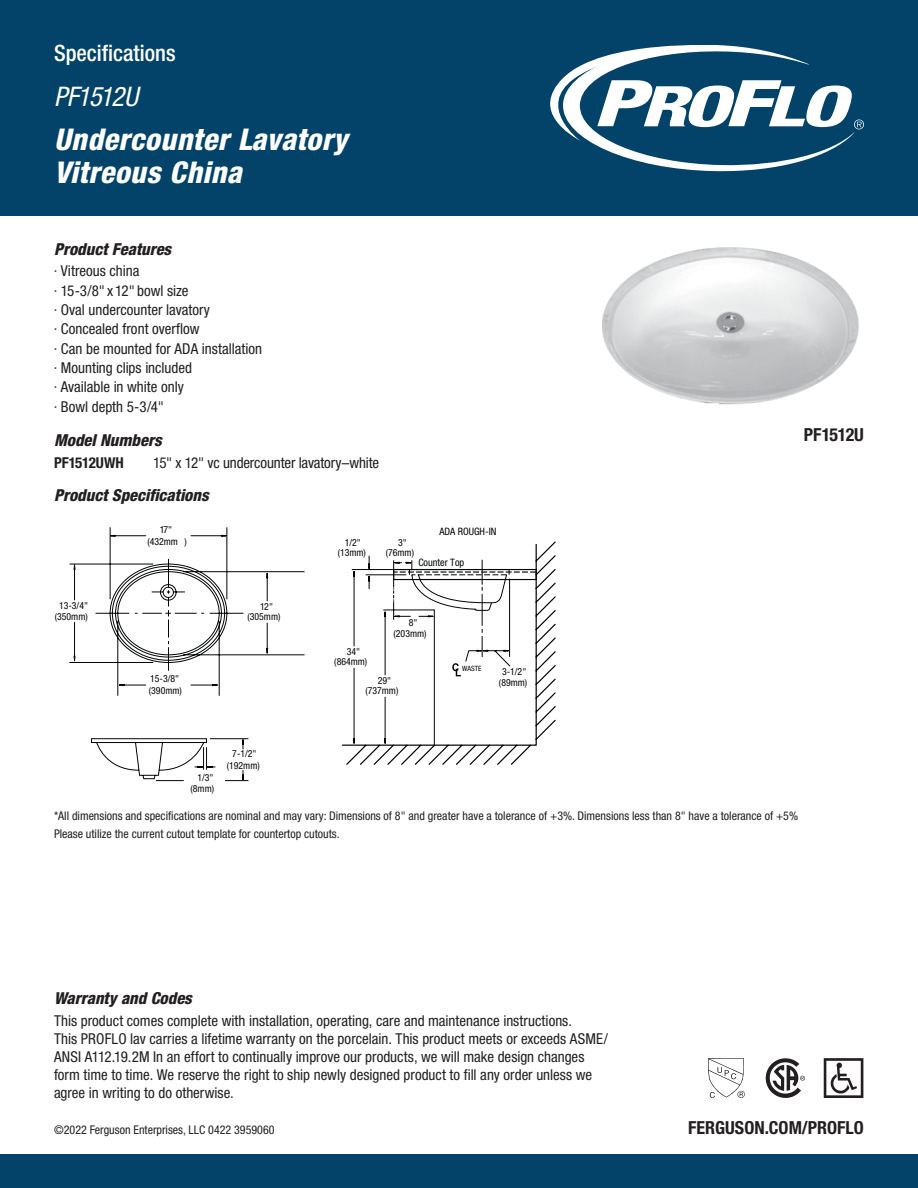
<style>
.page{position:relative;width:918px;height:1188px;background:#fff}
.page>*{position:absolute;margin:0;border:0;box-sizing:border-box;transform-origin:0 0}
.t1{font:italic 800 condensed 30px/33px "Helvetica Neue LT Std";letter-spacing:.015em;color:#fff}
.t2{font:italic condensed 27px "Helvetica Neue LT Std";letter-spacing:-.06em;color:#fff}
.t3{font:500 condensed 22.5px "Helvetica Neue LT Std";color:#fff}
.t4{font:700 condensed 18px "Helvetica Neue LT Std";color:#231f20}
.t5{font:italic 800 condensed 16.5px "Helvetica Neue LT Std";color:#231f20}
.t6{font:condensed 15px/19.4px "Helvetica Neue LT Std";color:#231f20}
.t7{font:700 condensed 15px "Helvetica Neue LT Std";color:#231f20}
.t8{font:condensed 12px/17.9px "Helvetica Neue LT Std";color:#231f20}
.t9{font:condensed 10.2px "Helvetica Neue";color:#030505}
.t10{font:condensed 9.75px/11.7px "Helvetica Neue";color:#030505;text-align:center}
.t11{font:condensed 7.2px "Helvetica Neue";color:#030505}
</style>
<div class="page">
<div style="left:0;top:0;width:918px;height:216px;background:#044369"></div>
<div style="left:0;top:1154px;width:918px;height:34px;background:#044369"></div>
<svg style="left:550px;top:45px;width:314px;height:126px"></svg>
<img style="left:602px;top:247px;width:257px;height:158px">
<svg style="left:766px;top:1058px;width:39px;height:40px"></svg>
<svg style="left:708px;top:1058px;width:37px;height:40px"></svg>
<svg style="left:824px;top:1058px;width:39px;height:40px"></svg>
<svg style="left:69px;top:527px;width:236px;height:169px"></svg>
<svg style="left:91px;top:738px;width:158px;height:44px"></svg>
<svg style="left:341px;top:541px;width:215px;height:224px"></svg>
<h3 class="t3" style="left:54px;top:40px;width:123px">Specifications</h3>
<h2 class="t2" style="left:54px;top:81px;width:86px">PF1512U</h2>
<h1 class="t1" style="left:54px;top:123px;width:295px">Undercounter Lavatory<br>Vitreous China</h1>
<p class="t5" style="left:54px;top:239px;width:119px">Product Features</p>
<p class="t6" style="left:54px;top:261px;width:210px">· Vitreous china<br>· 15-3/8" x 12" bowl size<br>· Oval undercounter lavatory<br>· Concealed front overflow<br>· Can be mounted for ADA installation · Mounting clips included<br>· Available in white only<br>· Bowl depth 5-3/4"</p>
<p class="t5" style="left:54px;top:430px;width:109px">Model Numbers</p>
<p class="t7" style="left:54px;top:453px;width:71px">PF1512UWH</p>
<p class="t6" style="left:153px;top:453px;width:228px">15" x 12" vc undercounter lavatory–white</p>
<p class="t5" style="left:54px;top:485px;width:156px">Product Specifications</p>
<p class="t10" style="left:147px;top:524px;width:41px">17" (432mm )</p>
<p class="t10" style="left:55px;top:599px;width:35px">13-3/4" (350mm)</p>
<p class="t10" style="left:247px;top:601px;width:35px;line-height:10.5px">12" (305mm)</p>
<p class="t10" style="left:149px;top:673px;width:35px;text-align:left">15-3/8" (390mm)</p>
<p class="t10" style="left:197px;top:772px;width:18px">1/3"</p>
<p class="t10" style="left:191px;top:783px;width:25px">(8mm)</p>
<p class="t10" style="left:227px;top:748px;width:35px">7-1/2" (192mm)</p>
<p class="t10" style="left:345px;top:536px;width:18px">1/2"</p>
<p class="t10" style="left:338px;top:546px;width:30px">(13mm)</p>
<p class="t9" style="left:440px;top:526px;width:58px">ADA ROUGH-IN</p>
<p class="t9" style="left:418px;top:557px;width:47px">Counter Top</p>
<p class="t10" style="left:386px;top:538px;width:30px;line-height:10.2px">3" (76mm)</p>
<p class="t10" style="left:394px;top:618px;width:35px;line-height:10.2px;text-align:left;text-indent:15px">8" (203mm)</p>
<p class="t10" style="left:334px;top:646px;width:35px;line-height:10.2px">34" (864mm)</p>
<p class="t10" style="left:365px;top:675px;width:35px;line-height:10.2px">29" (737mm)</p>
<p class="t11" style="left:462px;top:664px;width:21px">WASTE</p>
<p class="t10" style="left:499px;top:665px;width:30px">3-1/2" (89mm)</p>
<p class="t4" style="left:804px;top:423px;width:62px">PF1512U</p>
<p class="t8" style="left:54px;top:807px;width:746px">*All dimensions and specifications are nominal and may vary: Dimensions of 8" and greater have a tolerance of +3%. Dimensions less than 8" have a tolerance of +5%<br>Please utilize the current cutout template for countertop cutouts.</p>
<p class="t5" style="left:54px;top:988px;width:139px">Warranty and Codes</p>
<p class="t6" style="left:54px;top:1012px;width:556px;line-height:18px">This product comes complete with installation, operating, care and maintenance instructions.<br>This PROFLO lav carries a lifetime warranty on the porcelain. This product meets or exceeds ASME/ ANSI A112.19.2M In an effort to continually improve our products, we will make design changes form time to time. We reserve the right to ship newly designed product to fill any order unless we agree in writing to do otherwise.</p>
<p class="t8" style="left:54px;top:1121px;width:222px">©2022 Ferguson Enterprises, LLC 0422 3959060</p>
<p class="t4" style="left:688px;top:1117px;width:177px">FERGUSON.COM/PROFLO</p>
</div>
